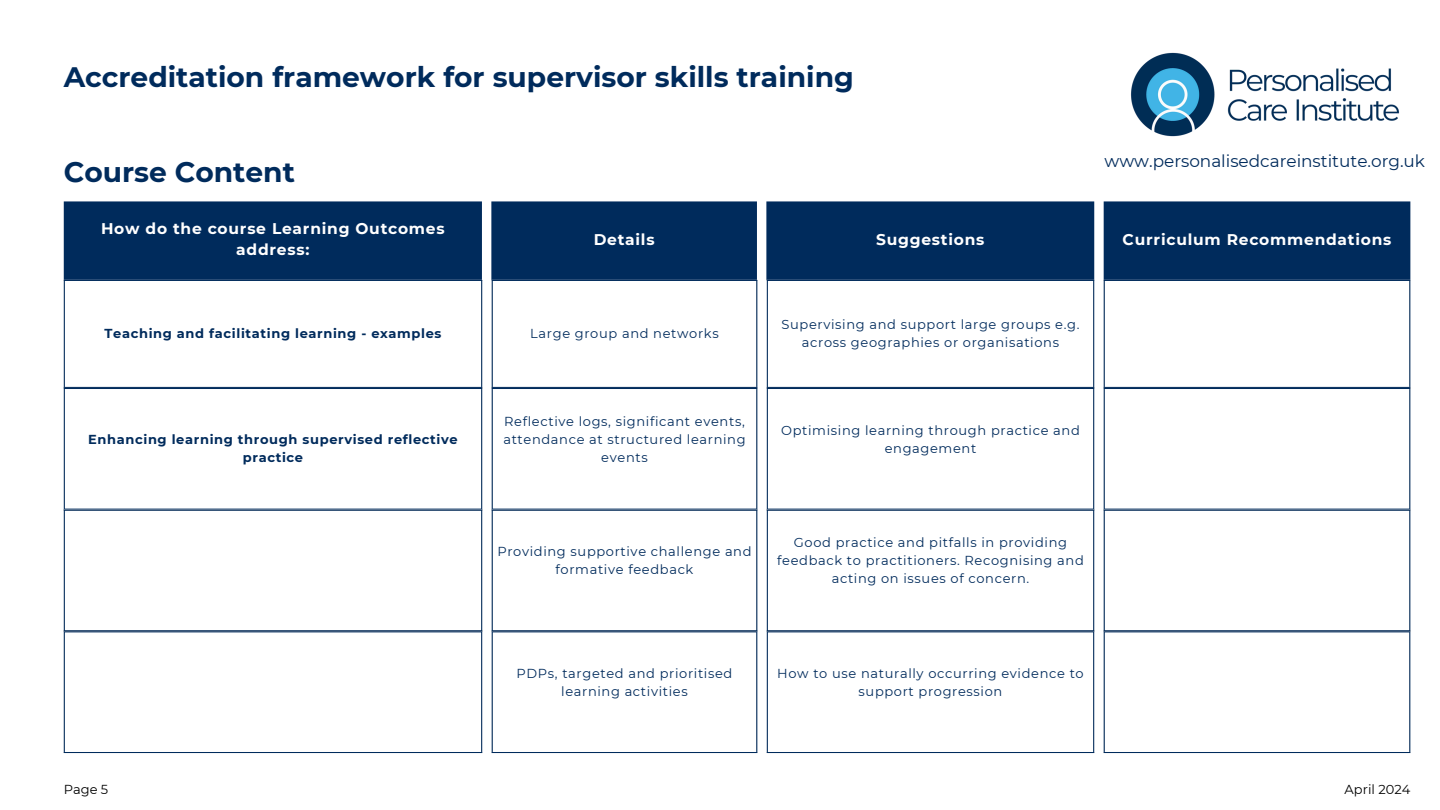
<style>
.page{position:relative;width:1440px;height:810px;background:#fff}
.page>*{position:absolute;margin:0;border:0;box-sizing:border-box;transform-origin:0 0}
.t1{font:700 28.1px "Montserrat";color:#002b5c}
.t2{font:16.9px "Montserrat";color:#002b5c}
.t3{font:700 15.5px/21px "Montserrat";letter-spacing:.05em;color:#fff;text-align:center}
.t4{font:13px/18px "Montserrat";letter-spacing:.05em;color:#002b5c;text-align:center}
.t5{font:700 13px/18px "Montserrat";letter-spacing:.05em;color:#002b5c;text-align:center}
.t6{font:13px "Montserrat";color:#000}
</style>
<div class="page">
<div style="left:64px;top:201px;width:1346px;height:79px;background:#002b5c"></div>
<svg style="left:65px;top:280px;width:1344px;height:108px"></svg>
<hr style="left:64px;top:281px;width:1px;height:106px;background:#002b5c">
<hr style="left:481px;top:281px;width:1px;height:106px;background:#002b5c">
<hr style="left:64px;top:280px;width:418px;height:1px;background:#002b5c">
<hr style="left:64px;top:387px;width:418px;height:1px;background:#002b5c">
<hr style="left:492px;top:281px;width:1px;height:106px;background:#002b5c">
<hr style="left:756px;top:281px;width:1px;height:106px;background:#002b5c">
<hr style="left:492px;top:280px;width:265px;height:1px;background:#002b5c">
<hr style="left:492px;top:387px;width:265px;height:1px;background:#002b5c">
<hr style="left:767px;top:281px;width:1px;height:106px;background:#002b5c">
<hr style="left:1093px;top:281px;width:1px;height:106px;background:#002b5c">
<hr style="left:767px;top:280px;width:327px;height:1px;background:#002b5c">
<hr style="left:767px;top:387px;width:327px;height:1px;background:#002b5c">
<hr style="left:1104px;top:281px;width:1px;height:106px;background:#002b5c">
<hr style="left:1409px;top:281px;width:1px;height:106px;background:#002b5c">
<hr style="left:1104px;top:280px;width:306px;height:1px;background:#002b5c">
<hr style="left:1104px;top:387px;width:306px;height:1px;background:#002b5c">
<img style="left:1131px;top:52px;width:269px;height:85px">
<svg style="left:65px;top:388px;width:1344px;height:122px"></svg>
<hr style="left:64px;top:389px;width:1px;height:120px;background:#002b5c">
<hr style="left:481px;top:389px;width:1px;height:120px;background:#002b5c">
<hr style="left:64px;top:388px;width:418px;height:1px;background:#002b5c">
<hr style="left:64px;top:509px;width:418px;height:1px;background:#002b5c">
<hr style="left:492px;top:389px;width:1px;height:120px;background:#002b5c">
<hr style="left:756px;top:389px;width:1px;height:120px;background:#002b5c">
<hr style="left:492px;top:388px;width:265px;height:1px;background:#002b5c">
<hr style="left:492px;top:509px;width:265px;height:1px;background:#002b5c">
<hr style="left:767px;top:389px;width:1px;height:120px;background:#002b5c">
<hr style="left:1093px;top:389px;width:1px;height:120px;background:#002b5c">
<hr style="left:767px;top:388px;width:327px;height:1px;background:#002b5c">
<hr style="left:767px;top:509px;width:327px;height:1px;background:#002b5c">
<hr style="left:1104px;top:389px;width:1px;height:120px;background:#002b5c">
<hr style="left:1409px;top:389px;width:1px;height:120px;background:#002b5c">
<hr style="left:1104px;top:388px;width:306px;height:1px;background:#002b5c">
<hr style="left:1104px;top:509px;width:306px;height:1px;background:#002b5c">
<svg style="left:482px;top:510px;width:622px;height:121px"></svg>
<hr style="left:64px;top:511px;width:1px;height:119px;background:#002b5c">
<hr style="left:481px;top:511px;width:1px;height:119px;background:#002b5c">
<hr style="left:64px;top:510px;width:418px;height:1px;background:#002b5c">
<hr style="left:64px;top:630px;width:418px;height:1px;background:#002b5c">
<hr style="left:492px;top:511px;width:1px;height:119px;background:#002b5c">
<hr style="left:756px;top:511px;width:1px;height:119px;background:#002b5c">
<hr style="left:492px;top:510px;width:265px;height:1px;background:#002b5c">
<hr style="left:492px;top:630px;width:265px;height:1px;background:#002b5c">
<hr style="left:767px;top:511px;width:1px;height:119px;background:#002b5c">
<hr style="left:1093px;top:511px;width:1px;height:119px;background:#002b5c">
<hr style="left:767px;top:510px;width:327px;height:1px;background:#002b5c">
<hr style="left:767px;top:630px;width:327px;height:1px;background:#002b5c">
<hr style="left:1104px;top:511px;width:1px;height:119px;background:#002b5c">
<hr style="left:1409px;top:511px;width:1px;height:119px;background:#002b5c">
<hr style="left:1104px;top:510px;width:306px;height:1px;background:#002b5c">
<hr style="left:1104px;top:630px;width:306px;height:1px;background:#002b5c">
<svg style="left:65px;top:631px;width:1344px;height:122px"></svg>
<hr style="left:64px;top:632px;width:1px;height:120px;background:#002b5c">
<hr style="left:481px;top:632px;width:1px;height:120px;background:#002b5c">
<hr style="left:64px;top:631px;width:418px;height:1px;background:#002b5c">
<hr style="left:64px;top:752px;width:418px;height:1px;background:#002b5c">
<hr style="left:492px;top:632px;width:1px;height:120px;background:#002b5c">
<hr style="left:756px;top:632px;width:1px;height:120px;background:#002b5c">
<hr style="left:492px;top:631px;width:265px;height:1px;background:#002b5c">
<hr style="left:492px;top:752px;width:265px;height:1px;background:#002b5c">
<hr style="left:767px;top:632px;width:1px;height:120px;background:#002b5c">
<hr style="left:1093px;top:632px;width:1px;height:120px;background:#002b5c">
<hr style="left:767px;top:631px;width:327px;height:1px;background:#002b5c">
<hr style="left:767px;top:752px;width:327px;height:1px;background:#002b5c">
<hr style="left:1104px;top:632px;width:1px;height:120px;background:#002b5c">
<hr style="left:1409px;top:632px;width:1px;height:120px;background:#002b5c">
<hr style="left:1104px;top:631px;width:306px;height:1px;background:#002b5c">
<hr style="left:1104px;top:752px;width:306px;height:1px;background:#002b5c">
<p class="t1" style="left:64px;top:60px;width:792px">Accreditation framework for supervisor skills training</p>
<p class="t1" style="left:64px;top:155px;width:233px">Course Content</p>
<p class="t2" style="left:1105px;top:151px;width:322px">www.personalisedcareinstitute.org.uk</p>
<h1 class="t3" style="left:101px;top:218px;width:345px">How do the course Learning Outcomes address:</h1>
<h1 class="t3" style="left:594px;top:229px;width:62px">Details</h1>
<p class="t3" style="left:876px;top:229px;width:110px">Suggestions</p>
<h2 class="t3" style="left:1123px;top:229px;width:270px">Curriculum Recommendations</h2>
<p class="t5" style="left:105px;top:324px;width:338px">Teaching and facilitating learning - examples</p>
<p class="t4" style="left:530px;top:324px;width:190px">Large group and networks</p>
<p class="t4" style="left:782px;top:315px;width:299px">Supervising and support large groups e.g. across geographies or organisations</p>
<p class="t5" style="left:88px;top:430px;width:371px">Enhancing learning through supervised reflective practice</p>
<p class="t6" style="left:64px;top:781px;width:46px">Page 5</p>
<p class="t4" style="left:503px;top:412px;width:244px">Reflective logs, significant events, attendance at structured learning events</p>
<p class="t4" style="left:781px;top:421px;width:300px">Optimising learning through practice and engagement</p>
<p class="t4" style="left:497px;top:543px;width:256px">Providing supportive challenge and formative feedback</p>
<p class="t4" style="left:777px;top:534px;width:308px">Good practice and pitfalls in providing feedback to practitioners. Recognising and acting on issues of concern.</p>
<p class="t4" style="left:517px;top:664px;width:217px">PDPs, targeted and prioritised learning activities</p>
<p class="t4" style="left:777px;top:664px;width:308px">How to use naturally occurring evidence to support progression</p>
<p class="t6" style="left:1345px;top:781px;width:67px">April 2024</p>
</div>
